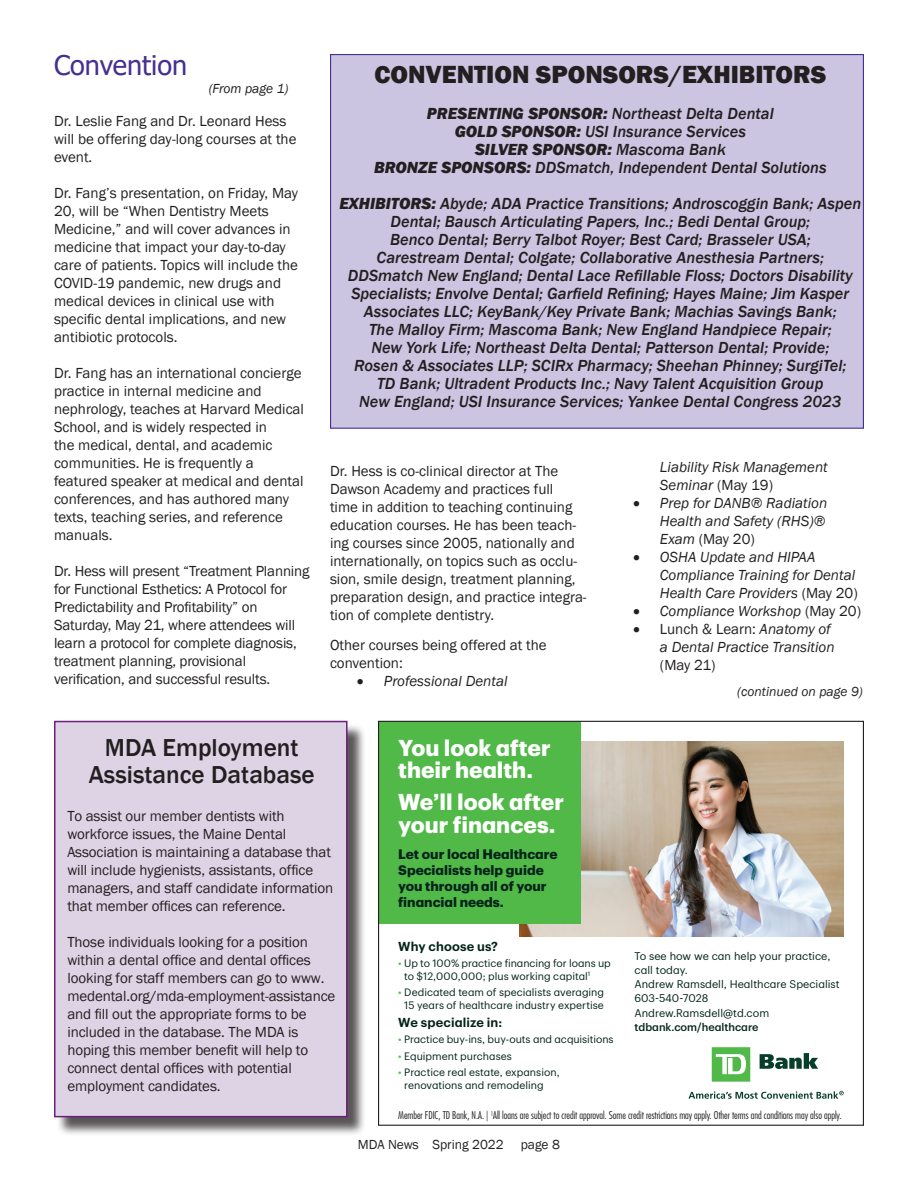
<style>
.page{position:relative;width:918px;height:1188px;background:#fff}
.page>*{position:absolute;margin:0;border:0;box-sizing:border-box;transform-origin:0 0}
.t1{font:27px "Tahoma";color:#452f92}
.t2{font:800 25.5px "Franklin Gothic";color:#231f20}
.t3{font:500 25.2px/27px "Franklin Gothic";color:#231f20;text-align:center}
.t4{font:700 22.5px/22.5px "TD Graphik";color:#fff}
.t5{font:italic 500 16.5px/18px "Franklin Gothic";color:#231f20;text-align:center}
.t6{font:15px/18px "Franklin Gothic";color:#231f20}
.t7{font:italic 15px/18px "Franklin Gothic";color:#231f20}
.t8{font:700 13.5px/16.2px "TD Graphik";color:#03231a}
.t9{font:italic 13.5px "Franklin Gothic";color:#231f20}
.t10{font:13.5px "Franklin Gothic";color:#231f20}
.t11{font:600 12.75px "TD Graphik";letter-spacing:.01em;color:#03231a}
.t12{font:10.8px/14.2px "TD Graphik";color:#03231a}
.t13{font:500 10.8px "TD Graphik";color:#03231a}
.t14{font:10.5px/12.6px "TD Graphik";color:#03231a}
.t15{font:300 condensed 10.5px "Futura";letter-spacing:-.005em;color:#231f20}
.s1{font-weight:800}
.s2{font-style:normal}
.s3{color:#51b948}
</style>
<div class="page">
<img style="left:520px;top:741px;width:324px;height:196px">
<div style="left:378px;top:721px;width:202px;height:202px;background:#51b948"></div>
<svg style="left:689px;top:1091px;width:155px;height:8px"></svg>
<svg style="left:712px;top:1047px;width:38px;height:35px"></svg>
<svg style="left:760px;top:1053px;width:58px;height:16px"></svg>
<div style="left:56px;top:723px;width:310px;height:413px;background:#231f20;opacity:.75"></div>
<div style="left:54px;top:721px;width:294px;height:396px;background:#ded2e5;border:2px solid #6b1f7e"></div>
<div style="left:331px;top:55px;width:532px;height:373px;background:#ccc5e1"></div>
<h1 class="t1" style="left:54px;top:47px;width:135px">Convention</h1>
<p class="t9" style="left:209px;top:80px;width:81px">(From page 1)</p>
<p class="t6" style="left:54px;top:112px;width:244px">Dr. Leslie Fang and Dr. Leonard Hess will be offering day-long courses at the event.</p>
<p class="t6" style="left:54px;top:184px;width:246px">Dr. Fang’s presentation, on Friday, May 20, will be “When Dentistry Meets Medicine,” and will cover advances in medicine that impact your day-to-day care of patients. Topics will include the COVID-19 pandemic, new drugs and medical devices in clinical use with specific dental implications, and new antibiotic protocols.</p>
<p class="t6" style="left:54px;top:364px;width:252px">Dr. Fang has an international concierge practice in internal medicine and nephrology, teaches at Harvard Medical School, and is widely respected in<br>the medical, dental, and academic communities. He is frequently a featured speaker at medical and dental conferences, and has authored many texts, teaching series, and reference manuals.</p>
<p class="t6" style="left:54px;top:562px;width:257px">Dr. Hess will present “Treatment Planning for Functional Esthetics: A Protocol for Predictability and Profitability” on Saturday, May 21, where attendees will learn a protocol for complete diagnosis, treatment planning, provisional verification, and successful results.</p>
<h2 class="t2" style="left:374px;top:58px;width:453px">CONVENTION SPONSORS/EXHIBITORS</h2>
<p class="t5" style="left:374px;top:105px;width:454px"><span class="s1">PRESENTING SPONSOR:</span> Northeast Delta Dental<br><span class="s1">GOLD SPONSOR:</span> USI Insurance Services<br><span class="s1">SILVER SPONSOR:</span> Mascoma Bank<br><span class="s1">BRONZE SPONSORS:</span> DDSmatch, Independent Dental Solutions</p>
<p class="t5" style="left:339px;top:195px;width:523px"><span class="s1">EXHIBITORS:</span> Abyde; ADA Practice Transitions; Androscoggin Bank; Aspen Dental; Bausch Articulating Papers, Inc.; Bedi Dental Group;<br>Benco Dental; Berry Talbot Royer; Best Card; Brasseler USA;<br>Carestream Dental; Colgate; Collaborative Anesthesia Partners; DDSmatch New England; Dental Lace Refillable Floss; Doctors Disability Specialists; Envolve Dental; Garfield Refining; Hayes Maine; Jim Kasper Associates LLC; KeyBank/Key Private Bank; Machias Savings Bank;<br>The Malloy Firm; Mascoma Bank; New England Handpiece Repair;<br>New York Life; Northeast Delta Dental; Patterson Dental; Provide;<br>Rosen &amp; Associates LLP; SCIRx Pharmacy; Sheehan Phinney; SurgiTel;<br>TD Bank; Ultradent Products Inc.; Navy Talent Acquisition Group<br>New England; USI Insurance Services; Yankee Dental Congress 2023</p>
<p class="t6" style="left:330px;top:462px;width:258px">Dr. Hess is co-clinical director at The Dawson Academy and practices full<br>time in addition to teaching continuing education courses. He has been teach&shy;ing courses since 2005, nationally and internationally, on topics such as occlu&shy;sion, smile design, treatment planning, preparation design, and practice integra&shy;tion of complete dentistry.</p>
<p class="t6" style="left:330px;top:636px;width:218px">Other courses being offered at the convention:</p>
<p class="t7" style="left:357px;top:672px;width:152px">• Professional Dental</p>
<p class="t7" style="left:660px;top:458px;width:169px">Liability Risk Management<br>Seminar <span class="s2">(May 19)</span></p>
<p class="t7" style="left:660px;top:494px;width:169px;text-indent:-27px">• Prep for DANB® Radiation<br>Health and Safety (RHS)®<br>Exam <span class="s2">(May 20)</span></p>
<p class="t7" style="left:660px;top:548px;width:199px;text-indent:-27px">• OSHA Update and HIPAA<br>Compliance Training for Dental<br>Health Care Providers <span class="s2">(May 20)</span></p>
<p class="t7" style="left:633px;top:602px;width:230px">• Compliance Workshop <span class="s2">(May 20)</span></p>
<p class="t7" style="left:633px;top:620px;width:203px;text-align:right">• <span class="s2">Lunch &amp; Learn:</span> Anatomy of a Dental Practice Transition</p>
<p class="t6" style="left:660px;top:656px;width:57px">(May 21)</p>
<p class="t9" style="left:737px;top:683px;width:127px">(continued on page 9)</p>
<h3 class="t3" style="left:89px;top:735px;width:228px">MDA Employment<br>Assistance Database</h3>
<p class="t6" style="left:67px;top:808px;width:267px">To assist our member dentists with workforce issues, the Maine Dental Association is maintaining a database that will include hygienists, assistants, office managers, and staff candidate information that member offices can reference.</p>
<p class="t6" style="left:67px;top:934px;width:269px">Those individuals looking for a position within a dental office and dental offices looking for staff members can go to www. medental.org/mda-employment-assistance and fill out the appropriate forms to be included in the database. The MDA is hoping this member benefit will help to connect dental offices with potential employment candidates.</p>
<h3 class="t4" style="left:398px;top:734px;width:154px">You look after their health.</h3>
<h3 class="t4" style="left:398px;top:789px;width:167px">We’ll look after your finances.</h3>
<p class="t8" style="left:398px;top:844px;width:161px">Let our local Healthcare<br>Specialists help guide you through all of your financial needs.</p>
<p class="t11" style="left:398px;top:936px;width:101px">Why choose us?</p>
<p class="t14" style="left:404px;top:956px;width:208px;text-indent:-6px"><span class="s3">•</span> Up to 100% practice financing for loans up to $12,000,000; plus working capital<sup>1</sup></p>
<p class="t14" style="left:398px;top:985px;width:207px;text-align:center"><span class="s3">•</span> Dedicated team of specialists averaging<br>15 years of healthcare industry expertise</p>
<p class="t11" style="left:398px;top:1012px;width:105px">We specialize in:</p>
<p class="t14" style="left:398px;top:1032px;width:217px"><span class="s3">•</span> Practice buy-ins, buy-outs and acquisitions</p>
<p class="t14" style="left:398px;top:1049px;width:115px"><span class="s3">•</span> Equipment purchases</p>
<p class="t14" style="left:404px;top:1065px;width:157px;text-indent:-6px"><span class="s3">•</span> Practice real estate, expansion, renovations and remodeling</p>
<p class="t12" style="left:634px;top:948px;width:207px">To see how we can help your practice, call today.<br>Andrew Ramsdell, Healthcare Specialist<br>603-540-7028<br>Andrew.Ramsdell@td.com</p>
<p class="t13" style="left:634px;top:1019px;width:126px">tdbank.com/healthcare</p>
<p class="t15" style="left:398px;top:1109px;width:445px">Member FDIC, TD Bank, N.A. | <sup>1</sup>All loans are subject to credit approval. Some credit restrictions may apply. Other terms and conditions may also apply.</p>
<p class="t10" style="left:358px;top:1137px;width:203px">MDA News Spring 2022 page 8</p>
</div>
